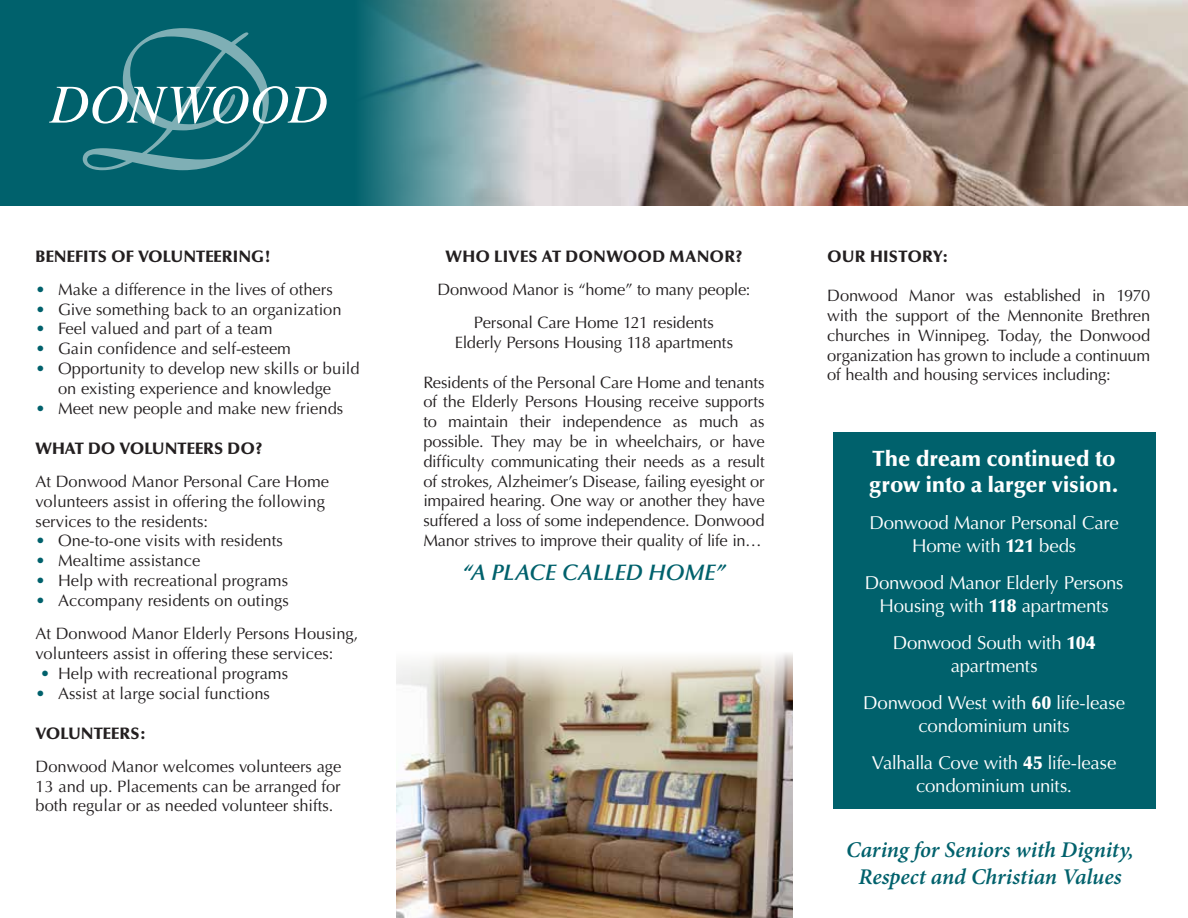
<style>
.page{position:relative;width:1188px;height:918px;background:#fff}
.page>*{position:absolute;margin:0;border:0;box-sizing:border-box;transform-origin:0 0}
.t1{font:193.35px "Shelley Volante BT";color:#fff;scale:1.09 1}
.t2{font:italic 54.9px "Times";letter-spacing:-.01em;color:#fff}
.t3{font:italic 600 22.5px/27px "Minion Pro";letter-spacing:-.005em;color:#00616c;text-align:center}
.t4{font:italic 600 22.5px "Optima LT Std";letter-spacing:.005em;color:#00616c}
.t5{font:900 22.05px/25.5px "Optima LT Std";letter-spacing:-.005em;color:#fff}
.t6{font:18.6px/22.4px "Optima LT Std";letter-spacing:-.015em;color:#fff;text-align:center}
.t7{font:16.5px/19.8px "Optima LT Std";color:#231f20;text-align:justify}
.t8{font:900 16.5px "Optima LT Std";color:#231f20}
.s1{color:#00616c}
.s2{font-weight:900}
</style>
<div class="page">
<div style="left:833px;top:432px;width:323px;height:377px;background:#00616c"></div>
<div style="left:0;top:0;width:1188px;height:205px;background:#00616c"></div>
<img style="left:362px;top:0;width:826px;height:205px">
<img style="left:396px;top:653px;width:396px;height:265px">
<h1 class="t1" style="left:82px;top:-14px;width:172px">D</h1>
<h2 class="t2" style="left:50px;top:56px;width:280px">DONWOOD</h2>
<p class="t8" style="left:36px;top:246px;width:237px">BENEFITS OF VOLUNTEERING!</p>
<p class="t7" style="left:36px;top:280px;width:299px"><span class="s1">•</span> Make a difference in the lives of others</p>
<p class="t7" style="left:36px;top:299px;width:307px"><span class="s1">•</span> Give something back to an organization</p>
<p class="t7" style="left:36px;top:319px;width:238px"><span class="s1">•</span> Feel valued and part of a team</p>
<p class="t7" style="left:36px;top:339px;width:257px"><span class="s1">•</span> Gain confidence and self-esteem</p>
<p class="t7" style="left:36px;top:359px;width:326px;text-align:center"><span class="s1">•</span> Opportunity to develop new skills or build on existing experience and knowledge</p>
<p class="t7" style="left:36px;top:398px;width:309px"><span class="s1">•</span> Meet new people and make new friends</p>
<p class="t8" style="left:36px;top:438px;width:228px">WHAT DO VOLUNTEERS DO?</p>
<p class="t7" style="left:36px;top:472px;width:295px;text-align:left">At Donwood Manor Personal Care Home volunteers assist in offering the following services to the residents:</p>
<p class="t7" style="left:36px;top:531px;width:249px"><span class="s1">•</span> One-to-one visits with residents</p>
<p class="t7" style="left:36px;top:551px;width:166px"><span class="s1">•</span> Mealtime assistance</p>
<p class="t7" style="left:36px;top:571px;width:254px"><span class="s1">•</span> Help with recreational programs</p>
<p class="t7" style="left:36px;top:584px;width:324px;line-height:33.3px"><span class="s1">•</span> Accompany residents on outings<br>At Donwood Manor Elderly Persons Housing,</p>
<p class="t7" style="left:36px;top:644px;width:299px">volunteers assist in offering these services:</p>
<p class="t7" style="left:40px;top:663px;width:249px"><span class="s1">•</span> Help with recreational programs</p>
<p class="t7" style="left:36px;top:683px;width:236px"><span class="s1">•</span> Assist at large social functions</p>
<p class="t8" style="left:36px;top:723px;width:113px">VOLUNTEERS:</p>
<p class="t7" style="left:36px;top:757px;width:307px">Donwood Manor welcomes volunteers age 13 and up. Placements can be arranged for both regular or as needed volunteer shifts.</p>
<p class="t8" style="left:446px;top:246px;width:298px">WHO LIVES AT DONWOOD MANOR?</p>
<p class="t7" style="left:437px;top:273px;width:315px;line-height:33.3px;text-align:center">Donwood Manor is “home” to many people:<br>Personal Care Home 121 residents</p>
<p class="t7" style="left:455px;top:333px;width:280px">Elderly Persons Housing 118 apartments</p>
<p class="t7" style="left:423px;top:372px;width:343px">Residents of the Personal Care Home and tenants of the Elderly Persons Housing receive supports to maintain their independence as much as possible. They may be in wheelchairs, or have difficulty communicating their needs as a result of strokes, Alzheimer’s Disease, failing eyesight or impaired hearing. One way or another they have suffered a loss of some independence. Donwood Manor strives to improve their quality of life in…</p>
<h3 class="t4" style="left:463px;top:559px;width:264px">“A PLACE CALLED HOME”</h3>
<p class="t8" style="left:827px;top:246px;width:123px">OUR HISTORY:</p>
<p class="t7" style="left:827px;top:286px;width:324px">Donwood Manor was established in 1970 with the support of the Mennonite Brethren churches in Winnipeg. Today, the Donwood organization has grown to include a continuum of health and housing services including:</p>
<h3 class="t5" style="left:869px;top:446px;width:251px">The dream continued to grow into a larger vision.</h3>
<p class="t6" style="left:869px;top:512px;width:251px">Donwood Manor Personal Care<br>Home with <span class="s2">121</span> beds</p>
<p class="t6" style="left:865px;top:572px;width:260px">Donwood Manor Elderly Persons<br>Housing with <span class="s2">118</span> apartments</p>
<p class="t6" style="left:893px;top:632px;width:204px">Donwood South with <span class="s2">104 </span>apartments</p>
<p class="t6" style="left:863px;top:692px;width:263px">Donwood West with <span class="s2">60</span> life-lease condominium units</p>
<p class="t6" style="left:872px;top:752px;width:246px">Valhalla Cove with <span class="s2">45</span> life-lease condominium units.</p>
<h3 class="t3" style="left:846px;top:837px;width:289px">Caring for Seniors with Dignity,<br>Respect and Christian Values</h3>
</div>
